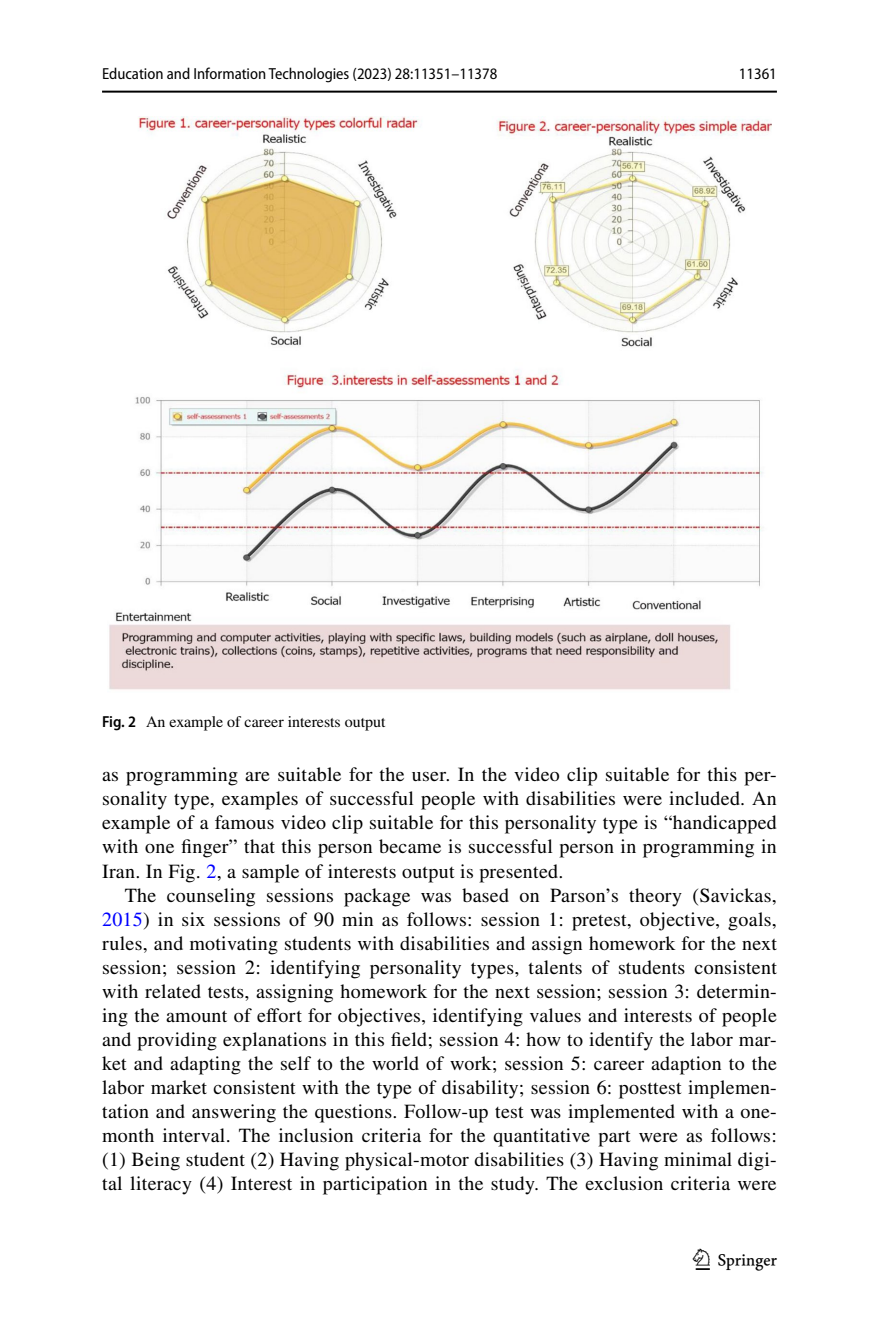
<style>
.page{position:relative;width:879px;height:1333px;background:#fff}
.page>*{position:absolute;margin:0;border:0;box-sizing:border-box;transform-origin:0 0}
.t1{font:30px "Springnew Regular 3";color:#000}
.t2{font:20px/24px "STIX";letter-spacing:.015em;color:#000;text-align:justify}
.t3{font:semi-condensed 16px "Myriad Pro";color:#000}
.t4{font:16px "STIX";color:#000}
.s1{font-family:"Myriad Pro";font-weight:600;font-stretch:semi-condensed}
.s2{color:#00f}
</style>
<div class="page">
<hr style="left:102px;top:91px;width:675px;height:2px;background:#000">
<img style="left:109px;top:116px;width:662px;height:574px">
<p class="t3" style="left:102px;top:65px;width:397px">Education and Information Technologies (2023) 28:11351–11378</p>
<p class="t3" style="left:739px;top:65px;width:39px">11361</p>
<p class="t4" style="left:102px;top:710px;width:285px"><span class="s1">Fig. 2</span> An example of career interests output</p>
<p class="t2" style="left:102px;top:764px;width:676px">as programming are suitable for the user. In the video clip suitable for this per&shy;sonality type, examples of successful people with disabilities were included. An example of a famous video clip suitable for this personality type is “handicapped with one finger” that this person became is successful person in programming in Iran. In Fig. <span class="s2">2</span>, a sample of interests output is presented.</p>
<p class="t2" style="left:102px;top:884px;width:676px;text-indent:23px">The counseling sessions package was based on Parson’s theory (Savickas, <span class="s2">2015</span>) in six sessions of 90 min as follows: session 1: pretest, objective, goals, rules, and motivating students with disabilities and assign homework for the next session; session 2: identifying personality types, talents of students consistent with related tests, assigning homework for the next session; session 3: determin&shy;ing the amount of effort for objectives, identifying values and interests of people and providing explanations in this field; session 4: how to identify the labor mar&shy;ket and adapting the self to the world of work; session 5: career adaption to the labor market consistent with the type of disability; session 6: posttest implemen&shy;tation and answering the questions. Follow-up test was implemented with a one&shy;month interval. The inclusion criteria for the quantitative part were as follows: (1) Being student (2) Having physical-motor disabilities (3) Having minimal digi&shy;tal literacy (4) Interest in participation in the study. The exclusion criteria were</p>
<h1 class="t1" style="left:696px;top:1248px;width:83px">1 3</h1>
</div>
